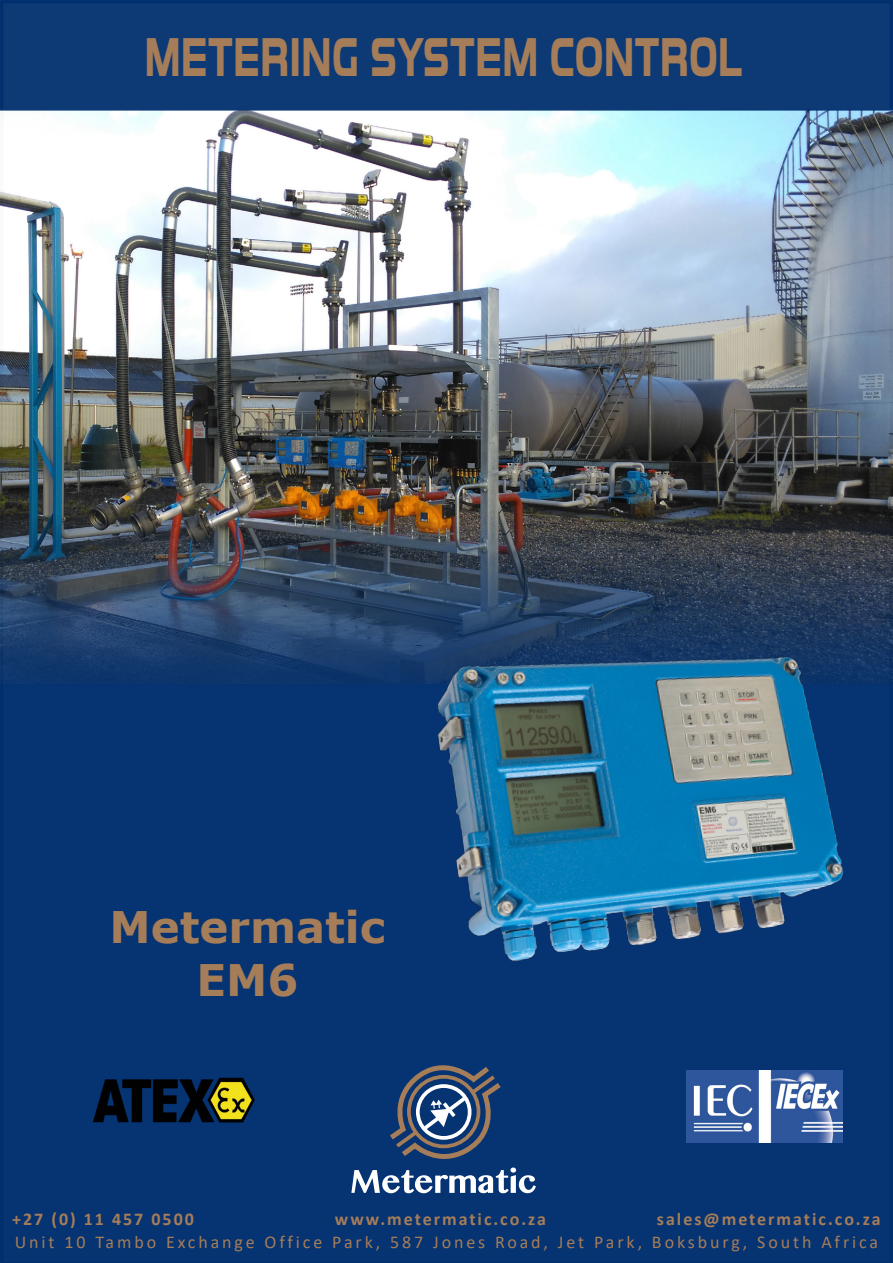
<style>
.page{position:relative;width:893px;height:1263px;background:#fff}
.page>*{position:absolute;margin:0;border:0;box-sizing:border-box;transform-origin:0 0}
.t1{font:700 50.55px "Toxigenesis Rg";letter-spacing:.02em;color:#a57d59;scale:.65 1}
.t2{font:700 43.5px/52.2px "Verdana";color:#a57d59;text-align:center}
.t3{font:18px "Calibri";letter-spacing:.16em;color:#a57d59}
.t4{font:700 18px "Calibri";letter-spacing:.11em;color:#a57d59}
</style>
<div class="page">
<div style="left:0;top:0;width:893px;height:109px;background:#0d3975"></div>
<img style="left:0;top:109px;width:893px;height:1154px">
<svg style="left:351px;top:1046px;width:185px;height:147px;background:#2d4e7d"></svg>
<img style="left:347px;top:597px;width:546px;height:401px">
<img style="left:687px;top:1071px;width:155px;height:71px">
<img style="left:37px;top:1062px;width:275px;height:82px">
<h1 class="t1" style="left:145px;top:18px;width:921px">METERING SYSTEM CONTROL</h1>
<h2 class="t2" style="left:110px;top:900px;width:277px">Metermatic<br>EM6</h2>
<p class="t4" style="left:12px;top:1206px;width:183px">+27 (0) 11 457 0500</p>
<p class="t4" style="left:335px;top:1206px;width:213px">www.metermatic.co.za</p>
<p class="t4" style="left:657px;top:1206px;width:225px">sales@metermatic.co.za</p>
<p class="t3" style="left:15px;top:1229px;width:865px">Unit 10 Tambo Exchange Office Park, 587 Jones Road, Jet Park, Boksburg, South Africa</p>
</div>
